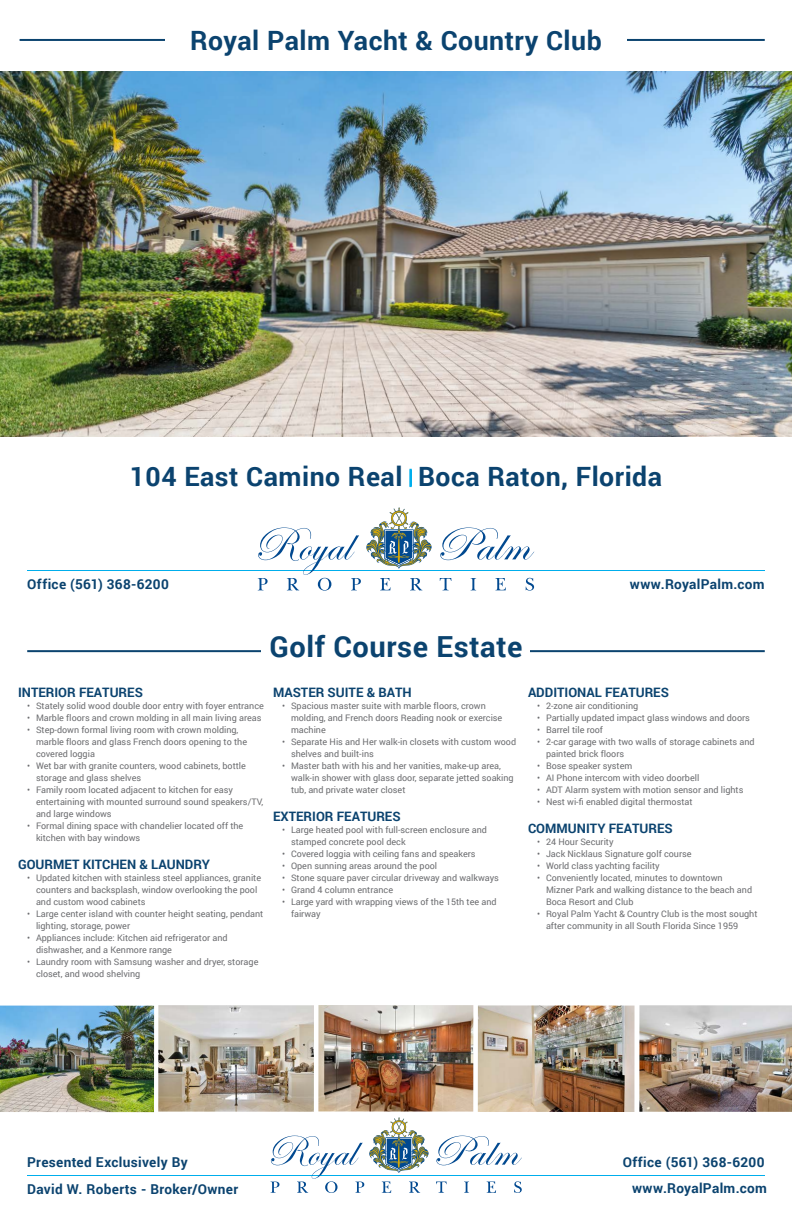
<style>
.page{position:relative;width:792px;height:1224px;background:#fff}
.page>*{position:absolute;margin:0;border:0;box-sizing:border-box;transform-origin:0 0}
.t1{font:700 29px "Roboto";letter-spacing:.02em;color:#0b436f}
.t2{font:700 26.6px "Roboto";letter-spacing:.02em;color:#0b436f}
.t3{font:700 13.6px "Roboto";letter-spacing:.025em;color:#0b436f}
.t4{font:700 13px "Roboto";color:#0b436f}
.t5{font:9px/12px "Roboto";color:#6c6d70}
.s1{font-weight:100;font-size:19.5px;color:#00aeec}
</style>
<div class="page">
<hr style="left:27px;top:650px;width:738px;height:2px;background:#0b436f">
<hr style="left:27px;top:1175px;width:738px;height:1px;background:#00aeec">
<svg style="left:436px;top:1182px;width:11px;height:11px"></svg>
<svg style="left:464px;top:1182px;width:5px;height:11px"></svg>
<svg style="left:487px;top:1182px;width:9px;height:11px"></svg>
<svg style="left:514px;top:1181px;width:8px;height:12px"></svg>
<svg style="left:436px;top:1136px;width:86px;height:29px"></svg>
<svg style="left:271px;top:1117px;width:158px;height:76px"></svg>
<hr style="left:27px;top:570px;width:738px;height:1px;background:#00aeec">
<svg style="left:440px;top:578px;width:11px;height:12px"></svg>
<svg style="left:471px;top:578px;width:5px;height:12px"></svg>
<svg style="left:495px;top:578px;width:11px;height:12px"></svg>
<svg style="left:526px;top:578px;width:8px;height:13px"></svg>
<svg style="left:440px;top:528px;width:94px;height:32px"></svg>
<svg style="left:258px;top:507px;width:174px;height:84px"></svg>
<div style="left:409px;top:469px;width:3px;height:18px;border:2px solid #00aeec"></div>
<hr style="left:20px;top:39px;width:745px;height:2px;background:#0b436f">
<div style="left:165px;top:22px;width:462px;height:32px;background:#fff"></div>
<img style="left:0;top:71px;width:792px;height:365px">
<img style="left:158px;top:1005px;width:156px;height:107px">
<img style="left:318px;top:1005px;width:155px;height:107px">
<img style="left:478px;top:1005px;width:157px;height:107px">
<img style="left:0;top:1006px;width:154px;height:106px">
<img style="left:639px;top:1005px;width:153px;height:107px">
<div style="left:262px;top:617px;width:268px;height:50px;background:#fff"></div>
<p class="t2" style="left:190px;top:22px;width:413px">Royal Palm Yacht &amp; Country Club</p>
<p class="t2" style="left:130px;top:458px;width:534px">104 East Camino Real <span class="s1">|</span> Boca Raton, Florida</p>
<p class="t3" style="left:27px;top:575px;width:143px">Office (561) 368-6200</p>
<p class="t3" style="left:630px;top:575px;width:136px">www.RoyalPalm.com</p>
<p class="t1" style="left:269px;top:627px;width:254px">Golf Course Estate</p>
<p class="t4" style="left:18px;top:683px;width:126px">INTERIOR FEATURES</p>
<p class="t5" style="left:27px;top:700px;width:238px">• Stately solid wood double door entry with foyer entrance</p>
<p class="t5" style="left:27px;top:712px;width:236px">• Marble floors and crown molding in all main living areas</p>
<p class="t5" style="left:36px;top:724px;width:213px;text-indent:-9px">• Step-down formal living room with crown molding, marble floors and glass French doors opening to the covered loggia</p>
<p class="t5" style="left:36px;top:760px;width:211px;text-indent:-9px">• Wet bar with granite counters, wood cabinets, bottle storage and glass shelves</p>
<p class="t5" style="left:36px;top:784px;width:229px;text-indent:-9px">• Family room located adjacent to kitchen for easy entertaining with mounted surround sound speakers/TV, and large windows</p>
<p class="t5" style="left:36px;top:820px;width:209px;text-indent:-9px">• Formal dining space with chandelier located off the kitchen with bay windows</p>
<p class="t4" style="left:18px;top:855px;width:193px">GOURMET KITCHEN &amp; LAUNDRY</p>
<p class="t5" style="left:36px;top:871px;width:227px;text-indent:-9px">• Updated kitchen with stainless steel appliances, granite counters and backsplash, window overlooking the pool and custom wood cabinets</p>
<p class="t5" style="left:36px;top:907px;width:229px;text-indent:-9px">• Large center island with counter height seating, pendant lighting, storage, power</p>
<p class="t5" style="left:36px;top:931px;width:193px;text-indent:-9px">• Appliances include: Kitchen aid refrigerator and dishwasher, and a Kenmore range</p>
<p class="t5" style="left:36px;top:955px;width:224px;text-indent:-9px">• Laundry room with Samsung washer and dryer, storage closet, and wood shelving</p>
<p class="t4" style="left:273px;top:683px;width:140px">MASTER SUITE &amp; BATH</p>
<p class="t5" style="left:291px;top:700px;width:213px;text-indent:-9px">• Spacious master suite with marble floors, crown molding, and French doors Reading nook or exercise machine</p>
<p class="t5" style="left:291px;top:736px;width:227px;text-indent:-9px">• Separate His and Her walk-in closets with custom wood shelves and built-ins</p>
<p class="t5" style="left:291px;top:760px;width:224px;text-indent:-9px">• Master bath with his and her vanities, make-up area, walk-in shower with glass door, separate jetted soaking tub, and private water closet</p>
<p class="t4" style="left:273px;top:807px;width:129px">EXTERIOR FEATURES</p>
<p class="t5" style="left:291px;top:823px;width:197px;text-indent:-9px">• Large heated pool with full-screen enclosure and stamped concrete pool deck</p>
<p class="t5" style="left:282px;top:847px;width:195px">• Covered loggia with ceiling fans and speakers</p>
<p class="t5" style="left:282px;top:859px;width:157px">• Open sunning areas around the pool</p>
<p class="t5" style="left:282px;top:871px;width:218px">• Stone square paver circular driveway and walkways</p>
<p class="t5" style="left:282px;top:883px;width:113px">• Grand 4 column entrance</p>
<p class="t5" style="left:291px;top:895px;width:207px;text-indent:-9px">• Large yard with wrapping views of the 15th tee and fairway</p>
<p class="t4" style="left:528px;top:683px;width:142px">ADDITIONAL FEATURES</p>
<p class="t5" style="left:537px;top:700px;width:103px">• 2-zone air conditioning</p>
<p class="t5" style="left:537px;top:712px;width:215px">• Partially updated impact glass windows and doors</p>
<p class="t5" style="left:537px;top:724px;width:68px">• Barrel tile roof</p>
<p class="t5" style="left:546px;top:736px;width:210px;text-indent:-9px">• 2-car garage with two walls of storage cabinets and painted brick floors</p>
<p class="t5" style="left:537px;top:760px;width:97px">• Bose speaker system</p>
<p class="t5" style="left:537px;top:772px;width:164px">• AI Phone intercom with video doorbell</p>
<p class="t5" style="left:537px;top:784px;width:208px">• ADT Alarm system with motion sensor and lights</p>
<p class="t5" style="left:537px;top:796px;width:157px">• Nest wi-fi enabled digital thermostat</p>
<p class="t4" style="left:528px;top:819px;width:146px">COMMUNITY FEATURES</p>
<p class="t5" style="left:537px;top:835px;width:78px">• 24 Hour Security</p>
<p class="t5" style="left:537px;top:847px;width:156px">• Jack Nicklaus Signature golf course</p>
<p class="t5" style="left:537px;top:859px;width:124px">• World class yachting facility</p>
<p class="t5" style="left:546px;top:871px;width:208px;text-indent:-9px">• Conveniently located, minutes to downtown<br>Mizner Park and walking distance to the beach and<br>Boca Resort and Club</p>
<p class="t5" style="left:546px;top:907px;width:213px;text-indent:-9px">• Royal Palm Yacht &amp; Country Club is the most sought after community in all South Florida Since 1959</p>
<p class="t3" style="left:27px;top:1153px;width:162px">Presented Exclusively By</p>
<p class="t3" style="left:27px;top:1179px;width:212px">David W. Roberts - Broker/Owner</p>
<p class="t3" style="left:623px;top:1153px;width:143px">Office (561) 368-6200</p>
<p class="t3" style="left:632px;top:1179px;width:136px">www.RoyalPalm.com</p>
</div>
